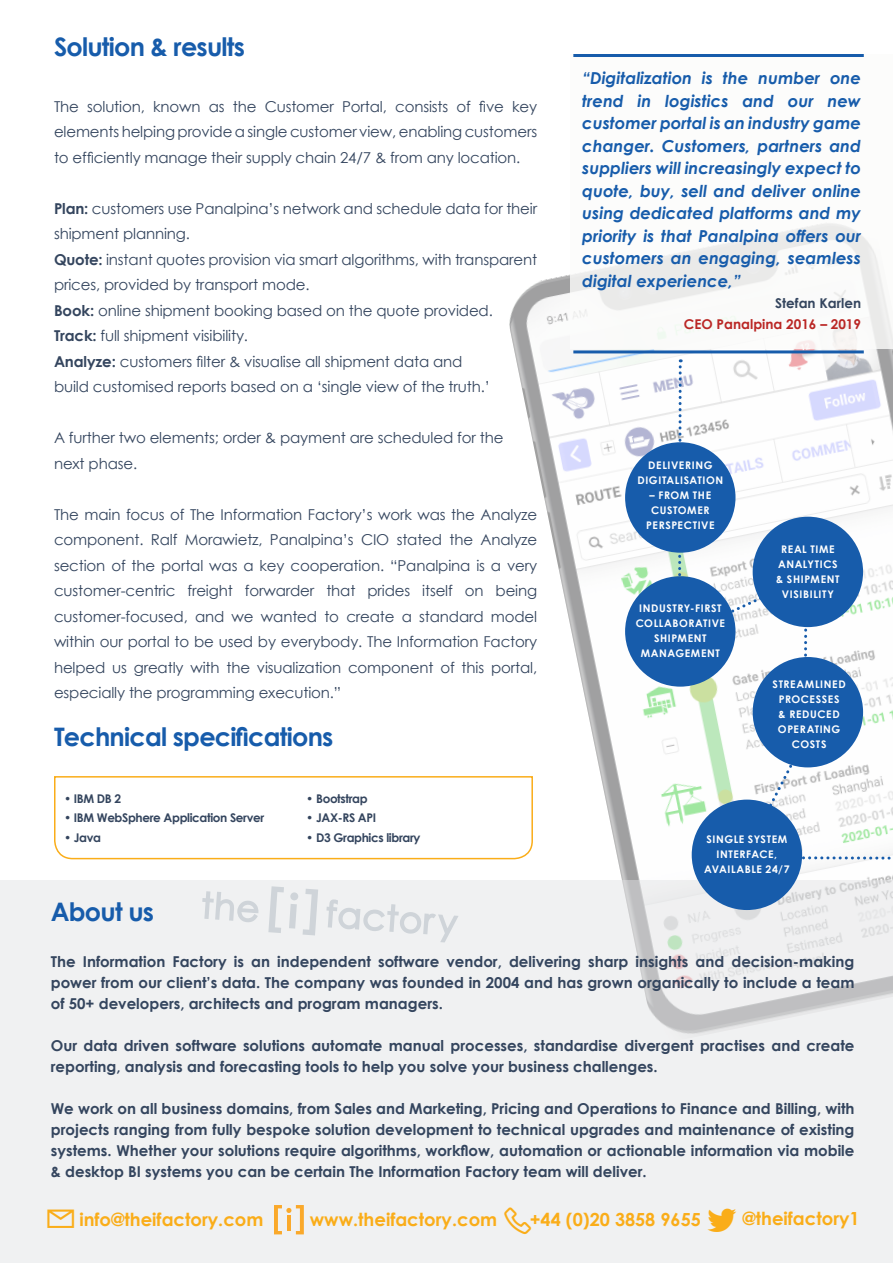
<style>
.page{position:relative;width:893px;height:1263px;background:#fff}
.page>*{position:absolute;margin:0;border:0;box-sizing:border-box;transform-origin:0 0}
.t1{font:700 25.5px "Century Gothic";letter-spacing:-.03em;color:#175cab}
.t2{font:700 18px "Century Gothic";color:#faad19}
.t3{font:italic 700 16.5px/22.5px "Century Gothic";color:#175cab;text-align:justify}
.t4{font:15px/25.5px "Century Gothic";letter-spacing:-.01em;color:#34455e;text-align:justify}
.t5{font:700 15px/21px "Century Gothic";color:#34455e;text-align:justify}
.t6{font:700 13.5px "Century Gothic";color:#ba2725}
.t7{font:700 13.5px "Century Gothic";color:#34455e}
.t8{font:700 12px "Century Gothic";letter-spacing:-.03em;color:#34455e}
.text_in_circles{font:700 10.5px/15px "Century Gothic";letter-spacing:.055em;color:#fff;text-align:center}
.s1{font-weight:700}
</style>
<div class="page">
<img style="left:509px;top:274px;width:384px;height:606px">
<div style="left:0;top:880px;width:893px;height:383px;background:#f0f1f2"></div>
<svg style="left:54px;top:775px;width:480px;height:85px"></svg>
<svg style="left:274px;top:1205px;width:30px;height:29px"></svg>
<svg style="left:202px;top:891px;width:57px;height:31px"></svg>
<svg style="left:326px;top:899px;width:132px;height:43px"></svg>
<svg style="left:268px;top:886px;width:50px;height:49px"></svg>
<div style="left:570px;top:54px;width:323px;height:295px;background:#fcfcfb"></div>
<hr style="left:573px;top:350px;width:291px;height:3px;background:#175cab">
<hr style="left:573px;top:54px;width:291px;height:3px;background:#175cab">
<svg style="left:676px;top:359px;width:7px;height:217px"></svg>
<div style="left:753px;top:517px;width:110px;height:110px;background:#175cab;border-radius:50%"></div>
<div style="left:625px;top:576px;width:110px;height:111px;background:#175cab;border-radius:50%"></div>
<div style="left:625px;top:442px;width:110px;height:111px;background:#175cab;border-radius:50%"></div>
<svg style="left:690px;top:554px;width:203px;height:321px"></svg>
<div style="left:692px;top:800px;width:110px;height:110px;background:#175cab;border-radius:50%"></div>
<p class="t1" style="left:54px;top:31px;width:192px">Solution &amp; results</p>
<p class="t4" style="left:54px;top:93px;width:485px">The solution, known as the Customer Portal, consists of five key elements helping provide a single customer view, enabling customers to efficiently manage their supply chain 24/7 &amp; from any location.</p>
<p class="t4" style="left:54px;top:195px;width:485px"><span class="s1">Plan:</span> customers use Panalpina’s network and schedule data for their shipment planning.</p>
<p class="t4" style="left:54px;top:246px;width:485px"><span class="s1">Quote:</span> instant quotes provision via smart algorithms, with transparent prices, provided by transport mode.</p>
<p class="t4" style="left:54px;top:297px;width:440px"><span class="s1">Book:</span> online shipment booking based on the quote provided.</p>
<p class="t4" style="left:54px;top:323px;width:196px"><span class="s1">Track:</span> full shipment visibility.</p>
<p class="t4" style="left:54px;top:348px;width:410px"><span class="s1">Analyze:</span> customers filter &amp; visualise all shipment data and</p>
<p class="t4" style="left:54px;top:374px;width:438px">build customised reports based on a ‘single view of the truth.’</p>
<p class="t4" style="left:54px;top:425px;width:451px">A further two elements; order &amp; payment are scheduled for the</p>
<p class="t4" style="left:54px;top:450px;width:85px">next phase.</p>
<p class="t4" style="left:54px;top:501px;width:485px">The main focus of The Information Factory’s work was the Analyze component. Ralf Morawietz, Panalpina’s CIO stated the Analyze section of the portal was a key cooperation. “Panalpina is a very customer-centric freight forwarder that prides itself on being customer-focused, and we wanted to create a standard model within our portal to be used by everybody. The Information Factory helped us greatly with the visualization component of this portal, especially the programming execution.”</p>
<p class="t1" style="left:54px;top:721px;width:281px">Technical specifications</p>
<p class="t8" style="left:64px;top:791px;width:59px">• IBM DB 2</p>
<p class="t8" style="left:64px;top:810px;width:202px">• IBM WebSphere Application Server</p>
<p class="t8" style="left:64px;top:830px;width:39px">• Java</p>
<p class="t8" style="left:306px;top:791px;width:63px">• Bootstrap</p>
<p class="t8" style="left:306px;top:810px;width:71px">• JAX-RS API</p>
<p class="t8" style="left:306px;top:830px;width:116px">• D3 Graphics library</p>
<p class="t3" style="left:582px;top:66px;width:280px">“Digitalization is the number one trend in logistics and our new customer portal is an industry game changer. Customers, partners and suppliers will increasingly expect to quote, buy, sell and deliver online using dedicated platforms and my priority is that Panalpina offers our customers an engaging, seamless digital experience,”</p>
<p class="t7" style="left:775px;top:294px;width:87px">Stefan Karlen</p>
<p class="t6" style="left:684px;top:315px;width:179px">CEO Panalpina 2016 – 2019</p>
<p class="text_in_circles" style="left:637px;top:457px;width:87px">DELIVERING<br>DIGITALISATION</p>
<p class="text_in_circles" style="left:646px;top:487px;width:70px">– FROM THE<br>CUSTOMER<br>PERSPECTIVE</p>
<p class="text_in_circles" style="left:636px;top:601px;width:91px">INDUSTRY-FIRST<br>COLLABORATIVE<br>SHIPMENT<br>MANAGEMENT</p>
<p class="text_in_circles" style="left:776px;top:541px;width:65px">REAL TIME<br>ANALYTICS &amp; SHIPMENT<br>VISIBILITY</p>
<p class="text_in_circles" style="left:773px;top:676px;width:75px">STREAMLINED<br>PROCESSES<br>&amp; REDUCED<br>OPERATING<br>COSTS</p>
<p class="text_in_circles" style="left:704px;top:831px;width:87px">SINGLE SYSTEM<br>INTERFACE,<br>AVAILABLE 24/7</p>
<p class="t1" style="left:51px;top:895px;width:105px">About us</p>
<p class="t5" style="left:51px;top:951px;width:805px">The Information Factory is an independent software vendor, delivering sharp insights and decision-making power from our client’s data. The company was founded in 2004 and has grown organically to include a team of 50+ developers, architects and program managers.</p>
<p class="t5" style="left:51px;top:1035px;width:805px">Our data driven software solutions automate manual processes, standardise divergent practises and create reporting, analysis and forecasting tools to help you solve your business challenges.</p>
<p class="t5" style="left:51px;top:1098px;width:805px">We work on all business domains, from Sales and Marketing, Pricing and Operations to Finance and Billing, with projects ranging from fully bespoke solution development to technical upgrades and maintenance of existing systems. Whether your solutions require algorithms, workflow, automation or actionable information via mobile &amp; desktop BI systems you can be certain The Information Factory team will deliver.</p>
<p class="t2" style="left:79px;top:1208px;width:186px">info@theifactory.com</p>
<p class="t2" style="left:310px;top:1208px;width:189px">www.theifactory.com</p>
<p class="t2" style="left:530px;top:1208px;width:173px">+44 (0)20 3858 9655</p>
<p class="t2" style="left:742px;top:1207px;width:119px">@theifactory1</p>
</div>
